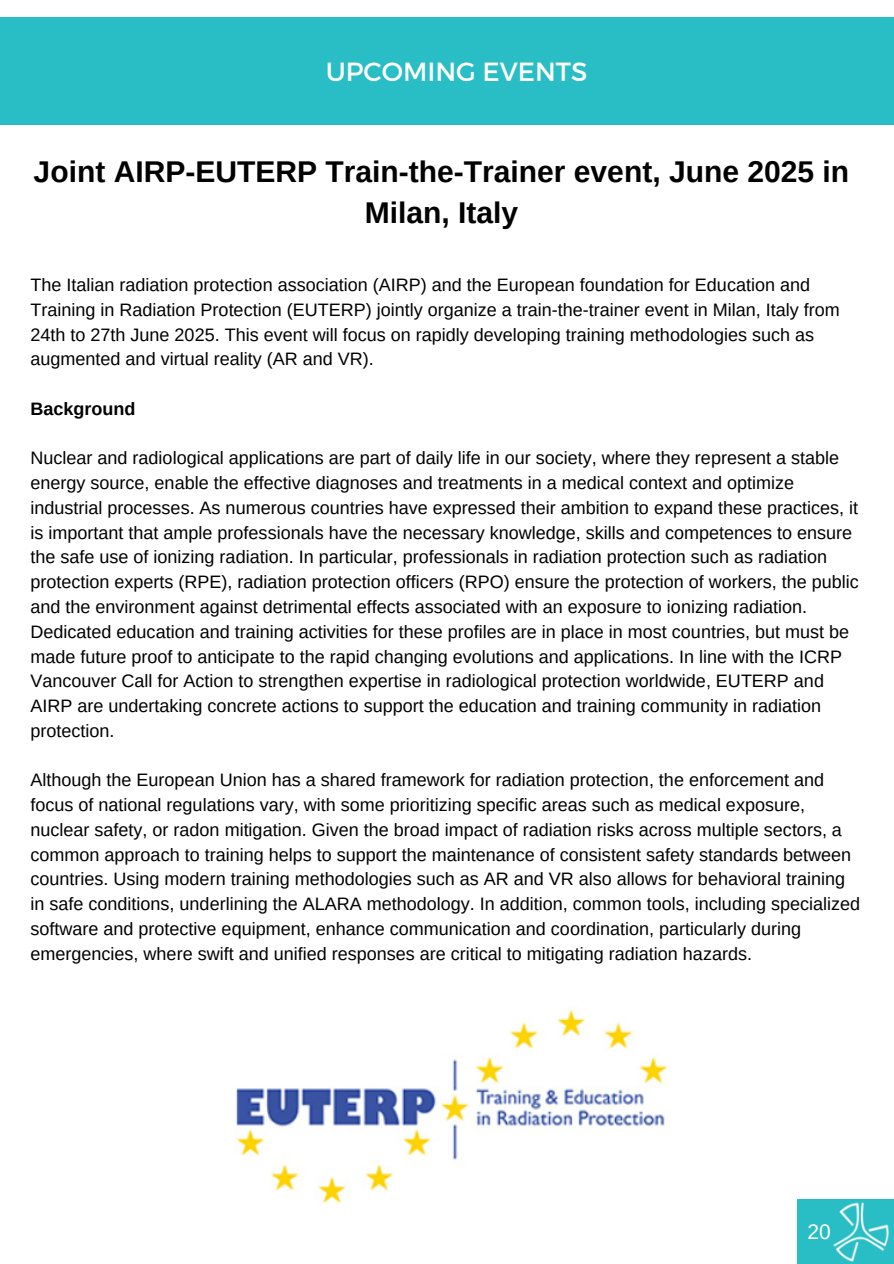
<style>
.page{position:relative;width:894px;height:1264px;background:#fff}
.page>*{position:absolute;margin:0;border:0;box-sizing:border-box;transform-origin:0 0}
.t1{font:700 30px/41.7px "Arimo";color:#000;text-align:center}
.t2{font:26.25px "Montserrat";color:#fffff9}
.t3{font:21px "Arimo";color:#fffff9}
.t4{font:18px/24.8px "Arimo";color:#000}
.t5{font:700 18px "Arimo";color:#000}
</style>
<div class="page">
<div style="left:0;top:17px;width:893px;height:107px;background:#29bdc5"></div>
<div style="left:796px;top:1199px;width:97px;height:64px;background:#29bdc5"></div>
<img style="left:833px;top:1202px;width:56px;height:60px">
<img style="left:236px;top:1009px;width:431px;height:195px">
<h3 class="t2" style="left:326px;top:54px;width:263px">UPCOMING EVENTS</h3>
<p class="t1" style="left:34px;top:150px;width:816px">Joint AIRP-EUTERP Train-the-Trainer event, June 2025 in<br>Milan, Italy</p>
<p class="t4" style="left:31px;top:272px;width:810px">The Italian radiation protection association (AIRP) and the European foundation for Education and Training in Radiation Protection (EUTERP) jointly organize a train-the-trainer event in Milan, Italy from 24th to 27th June 2025. This event will focus on rapidly developing training methodologies such as augmented and virtual reality (AR and VR).</p>
<h2 class="t5" style="left:31px;top:398px;width:106px">Background</h2>
<h1 class="t4" style="left:31px;top:446px;width:829px">Nuclear and radiological applications are part of daily life in our society, where they represent a stable energy source, enable the effective diagnoses and treatments in a medical context and optimize industrial processes. As numerous countries have expressed their ambition to expand these practices, it is important that ample professionals have the necessary knowledge, skills and competences to ensure the safe use of ionizing radiation. In particular, professionals in radiation protection such as radiation protection experts (RPE), radiation protection officers (RPO) ensure the protection of workers, the public and the environment against detrimental effects associated with an exposure to ionizing radiation.<br>Dedicated education and training activities for these profiles are in place in most countries, but must be made future proof to anticipate to the rapid changing evolutions and applications. In line with the ICRP Vancouver Call for Action to strengthen expertise in radiological protection worldwide, EUTERP and AIRP are undertaking concrete actions to support the education and training community in radiation protection.</h1>
<p class="t4" style="left:31px;top:767px;width:830px">Although the European Union has a shared framework for radiation protection, the enforcement and focus of national regulations vary, with some prioritizing specific areas such as medical exposure, nuclear safety, or radon mitigation. Given the broad impact of radiation risks across multiple sectors, a common approach to training helps to support the maintenance of consistent safety standards between countries. Using modern training methodologies such as AR and VR also allows for behavioral training in safe conditions, underlining the ALARA methodology. In addition, common tools, including specialized software and protective equipment, enhance communication and coordination, particularly during emergencies, where swift and unified responses are critical to mitigating radiation hazards.</p>
<p class="t3" style="left:807px;top:1219px;width:25px">20</p>
</div>
